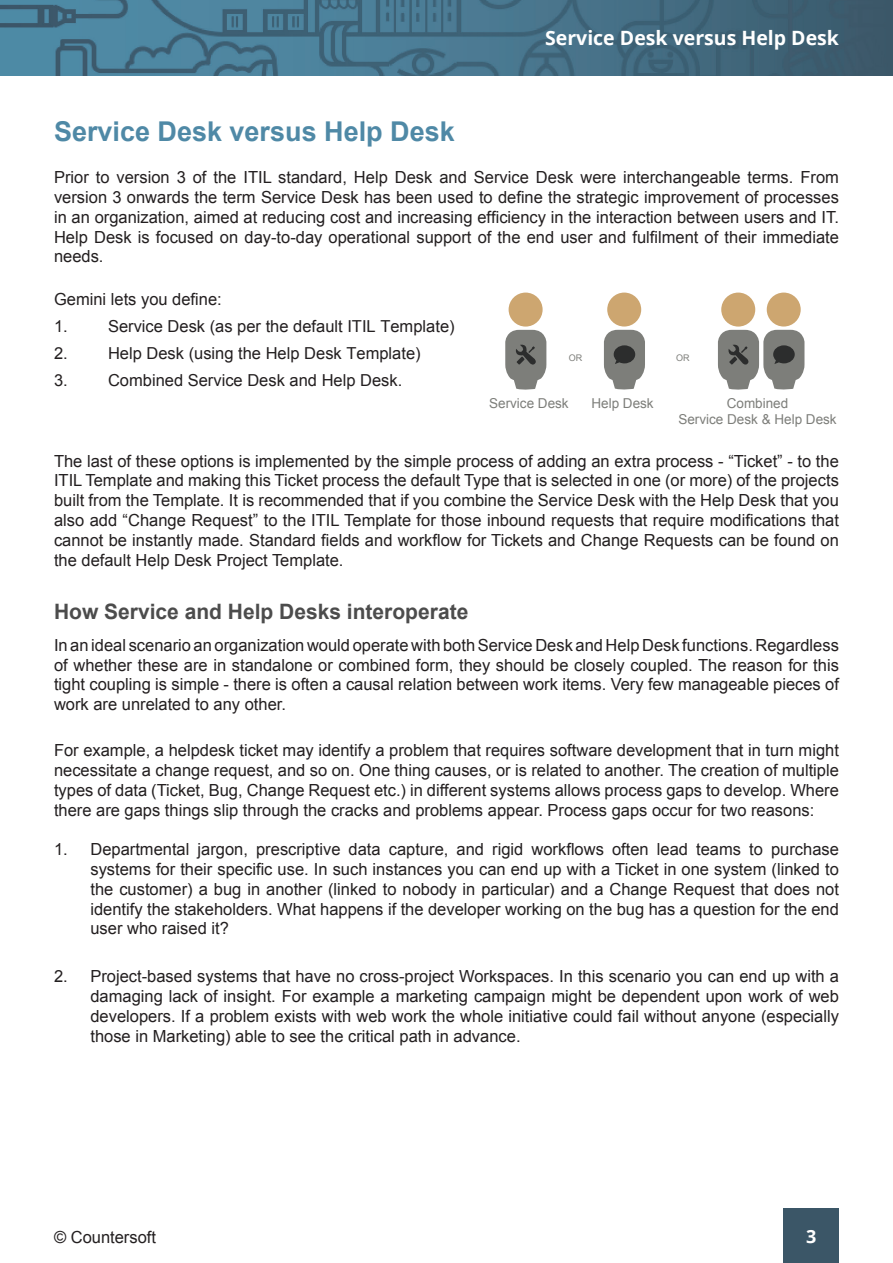
<style>
.page{position:relative;width:893px;height:1263px;background:#fff}
.page>*{position:absolute;margin:0;border:0;box-sizing:border-box;transform-origin:0 0}
.t1{font:700 27.3px "Arial";color:#4f89a6}
.t2{font:700 21.15px "Arial";color:#4c4c4c}
.t3{font:700 19.65px "Open Sans";color:#fff}
.t4{font:700 18.15px "Open Sans";color:#fff}
.t5{font:16.65px/19.8px "Arial";color:#231f20;text-align:justify}
.t6{font:16.5px "Arial";color:#231f20}
.t7{font:13.65px/16.2px "Arial";color:#7d7e7a;text-align:center}
.t8{font:9.15px "Arial";color:#7d7e7a}
</style>
<div class="page">
<div style="left:784px;top:1209px;width:55px;height:54px;background:#3b5667"></div>
<img style="left:0;top:0;width:893px;height:75px">
<div style="left:509px;top:293px;width:34px;height:34px;background:#cda670;border-radius:50%"></div>
<svg style="left:505px;top:330px;width:41px;height:60px;background:#898a87"></svg>
<div style="left:607px;top:293px;width:34px;height:33px;background:#cda670;border-radius:50%"></div>
<svg style="left:604px;top:330px;width:41px;height:60px;background:#858683"></svg>
<div style="left:721px;top:293px;width:34px;height:34px;background:#cda670;border-radius:50%"></div>
<div style="left:767px;top:293px;width:34px;height:33px;background:#cda670;border-radius:50%"></div>
<svg style="left:718px;top:330px;width:86px;height:60px"></svg>
<p class="t3" style="left:545px;top:24px;width:295px">Service Desk versus Help Desk</p>
<h1 class="t1" style="left:54px;top:112px;width:402px">Service Desk versus Help Desk</h1>
<p class="t5" style="left:54px;top:167px;width:786px">Prior to version 3 of the ITIL standard, Help Desk and Service Desk were interchangeable terms. From version 3 onwards the term Service Desk has been used to define the strategic improvement of processes in an organization, aimed at reducing cost and increasing efficiency in the interaction between users and IT.<br>Help Desk is focused on day-to-day operational support of the end user and fulfilment of their immediate needs.</p>
<p class="t5" style="left:54px;top:289px;width:169px">Gemini lets you define:</p>
<p class="t6" style="left:54px;top:314px;width:15px">1.</p>
<p class="t6" style="left:108px;top:314px;width:348px">Service Desk (as per the default ITIL Template)</p>
<p class="t6" style="left:54px;top:341px;width:15px">2.</p>
<p class="t6" style="left:108px;top:341px;width:314px">Help Desk (using the Help Desk Template)</p>
<p class="t6" style="left:54px;top:368px;width:15px">3.</p>
<p class="t6" style="left:108px;top:368px;width:296px">Combined Service Desk and Help Desk.</p>
<p class="t8" style="left:569px;top:352px;width:15px">OR</p>
<p class="t8" style="left:676px;top:352px;width:15px">OR</p>
<p class="t7" style="left:489px;top:395px;width:81px">Service Desk</p>
<p class="t7" style="left:591px;top:395px;width:64px">Help Desk</p>
<p class="t7" style="left:678px;top:395px;width:160px">Combined<br>Service Desk &amp; Help Desk</p>
<p class="t5" style="left:54px;top:451px;width:786px">The last of these options is implemented by the simple process of adding an extra process - “Ticket” - to the ITIL Template and making this Ticket process the default Type that is selected in one (or more) of the projects built from the Template. It is recommended that if you combine the Service Desk with the Help Desk that you also add “Change Request” to the ITIL Template for those inbound requests that require modifications that cannot be instantly made. Standard fields and workflow for Tickets and Change Requests can be found on the default Help Desk Project Template.</p>
<p class="t2" style="left:54px;top:596px;width:416px">How Service and Help Desks interoperate</p>
<p class="t5" style="left:54px;top:635px;width:786px">In an ideal scenario an organization would operate with both Service Desk and Help Desk functions. Regardless of whether these are in standalone or combined form, they should be closely coupled. The reason for this tight coupling is simple - there is often a causal relation between work items. Very few manageable pieces of work are unrelated to any other.</p>
<p class="t5" style="left:54px;top:740px;width:786px">For example, a helpdesk ticket may identify a problem that requires software development that in turn might necessitate a change request, and so on. One thing causes, or is related to another. The creation of multiple types of data (Ticket, Bug, Change Request etc.) in different systems allows process gaps to develop. Where there are gaps things slip through the cracks and problems appear. Process gaps occur for two reasons:</p>
<p class="t5" style="left:90px;top:839px;width:750px;text-indent:-36px">1. Departmental jargon, prescriptive data capture, and rigid workflows often lead teams to purchase systems for their specific use. In such instances you can end up with a Ticket in one system (linked to the customer) a bug in another (linked to nobody in particular) and a Change Request that does not identify the stakeholders. What happens if the developer working on the bug has a question for the end user who raised it?</p>
<p class="t5" style="left:90px;top:966px;width:750px;text-indent:-36px">2. Project-based systems that have no cross-project Workspaces. In this scenario you can end up with a damaging lack of insight. For example a marketing campaign might be dependent upon work of web developers. If a problem exists with web work the whole initiative could fail without anyone (especially those in Marketing) able to see the critical path in advance.</p>
<p class="t5" style="left:54px;top:1227px;width:104px">© Countersoft</p>
<p class="t4" style="left:806px;top:1223px;width:12px">3</p>
</div>
